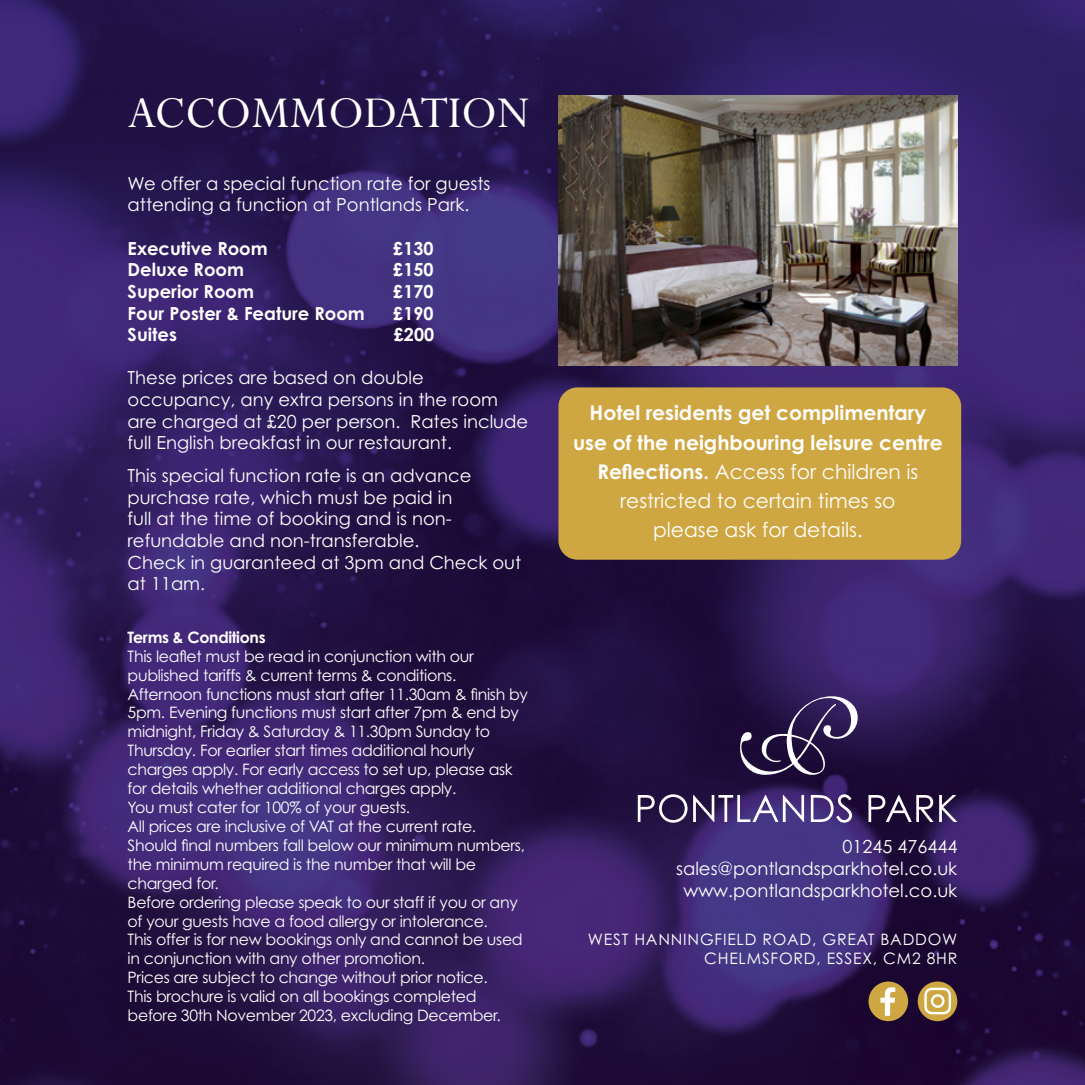
<style>
.page{position:relative;width:1085px;height:1085px;background:#fff}
.page>*{position:absolute;margin:0;border:0;box-sizing:border-box;transform-origin:0 0}
.t1{font:49.5px "Perpetua Std";color:#fff}
.t2{font:700 20.25px/29.2px "Century Gothic";color:#fff;text-align:center}
.t3{font:18px/21.6px "Century Gothic";color:#fff}
.t4{font:700 18px "Century Gothic";color:#fff}
.t5{font:15.75px/18.9px "Century Gothic";letter-spacing:-.02em;color:#fff}
.t6{font:15.75px/18.9px "Century Gothic";letter-spacing:.05em;color:#fff;text-align:right}
.t7{font:700 15.75px "Century Gothic";letter-spacing:-.02em;color:#fff}
.s1{font-weight:400}
</style>
<div class="page">
<img style="left:0;top:0;width:1084px;height:1084px">
<img style="left:558px;top:96px;width:399px;height:269px">
<div style="left:868px;top:981px;width:40px;height:39px;background:#cfa742;border-radius:50%"></div>
<svg style="left:880px;top:987px;width:15px;height:28px"></svg>
<svg style="left:917px;top:981px;width:40px;height:39px"></svg>
<svg style="left:924px;top:987px;width:26px;height:27px"></svg>
<svg style="left:637px;top:794px;width:50px;height:28px"></svg>
<svg style="left:693px;top:794px;width:111px;height:27px"></svg>
<svg style="left:810px;top:794px;width:41px;height:28px"></svg>
<svg style="left:868px;top:794px;width:65px;height:27px"></svg>
<svg style="left:939px;top:794px;width:18px;height:27px"></svg>
<svg style="left:740px;top:696px;width:117px;height:78px;background:#43335e"></svg>
<div style="left:558px;top:387px;width:403px;height:172px;background:#cfa742;border-radius:19px"></div>
<h1 class="t1" style="left:128px;top:87px;width:404px">ACCOMMODATION</h1>
<p class="t3" style="left:128px;top:172px;width:364px">We offer a special function rate for guests attending a function at Pontlands Park.</p>
<p class="t4" style="left:128px;top:237px;width:142px">Executive Room</p>
<p class="t4" style="left:393px;top:237px;width:42px">£130</p>
<p class="t4" style="left:128px;top:258px;width:118px">Deluxe Room</p>
<p class="t4" style="left:393px;top:258px;width:42px">£150</p>
<p class="t4" style="left:128px;top:280px;width:128px">Superior Room</p>
<p class="t4" style="left:393px;top:280px;width:42px">£170</p>
<p class="t4" style="left:128px;top:302px;width:239px">Four Poster &amp; Feature Room</p>
<p class="t4" style="left:393px;top:302px;width:42px">£190</p>
<p class="t4" style="left:128px;top:323px;width:51px">Suites</p>
<p class="t4" style="left:394px;top:323px;width:42px">£200</p>
<p class="t3" style="left:128px;top:367px;width:402px">These prices are based on double occupancy, any extra persons in the room are charged at £20 per person. Rates include full English breakfast in our restaurant.</p>
<p class="t3" style="left:128px;top:464px;width:395px">This special function rate is an advance purchase rate, which must be paid in<br>full at the time of booking and is non&shy;refundable and non-transferable.<br>Check in guaranteed at 3pm and Check out at 11am.</p>
<p class="t7" style="left:128px;top:627px;width:139px">Terms &amp; Conditions</p>
<p class="t5" style="left:128px;top:646px;width:401px">This leaflet must be read in conjunction with our published tariffs &amp; current terms &amp; conditions.<br>Afternoon functions must start after 11.30am &amp; finish by 5pm. Evening functions must start after 7pm &amp; end by midnight, Friday &amp; Saturday &amp; 11.30pm Sunday to Thursday. For earlier start times additional hourly charges apply. For early access to set up, please ask for details whether additional charges apply.<br>You must cater for 100% of your guests.<br>All prices are inclusive of VAT at the current rate.<br>Should final numbers fall below our minimum numbers, the minimum required is the number that will be charged for.<br>Before ordering please speak to our staff if you or any of your guests have a food allergy or intolerance.<br>This offer is for new bookings only and cannot be used in conjunction with any other promotion.<br>Prices are subject to change without prior notice.<br>This brochure is valid on all bookings completed before 30th November 2023, excluding December.</p>
<p class="t2" style="left:573px;top:398px;width:371px">Hotel residents get complimentary use of the neighbouring leisure centre Reflections. <span class="s1">Access for children is restricted to certain times so<br>please ask for details.</span></p>
<p class="t3" style="left:676px;top:835px;width:283px;text-align:right">01245 476444 sales@pontlandsparkhotel.co.uk www.pontlandsparkhotel.co.uk</p>
<p class="t6" style="left:588px;top:929px;width:371px">WEST HANNINGFIELD ROAD, GREAT BADDOW<br>CHELMSFORD, ESSEX, CM2 8HR</p>
</div>
